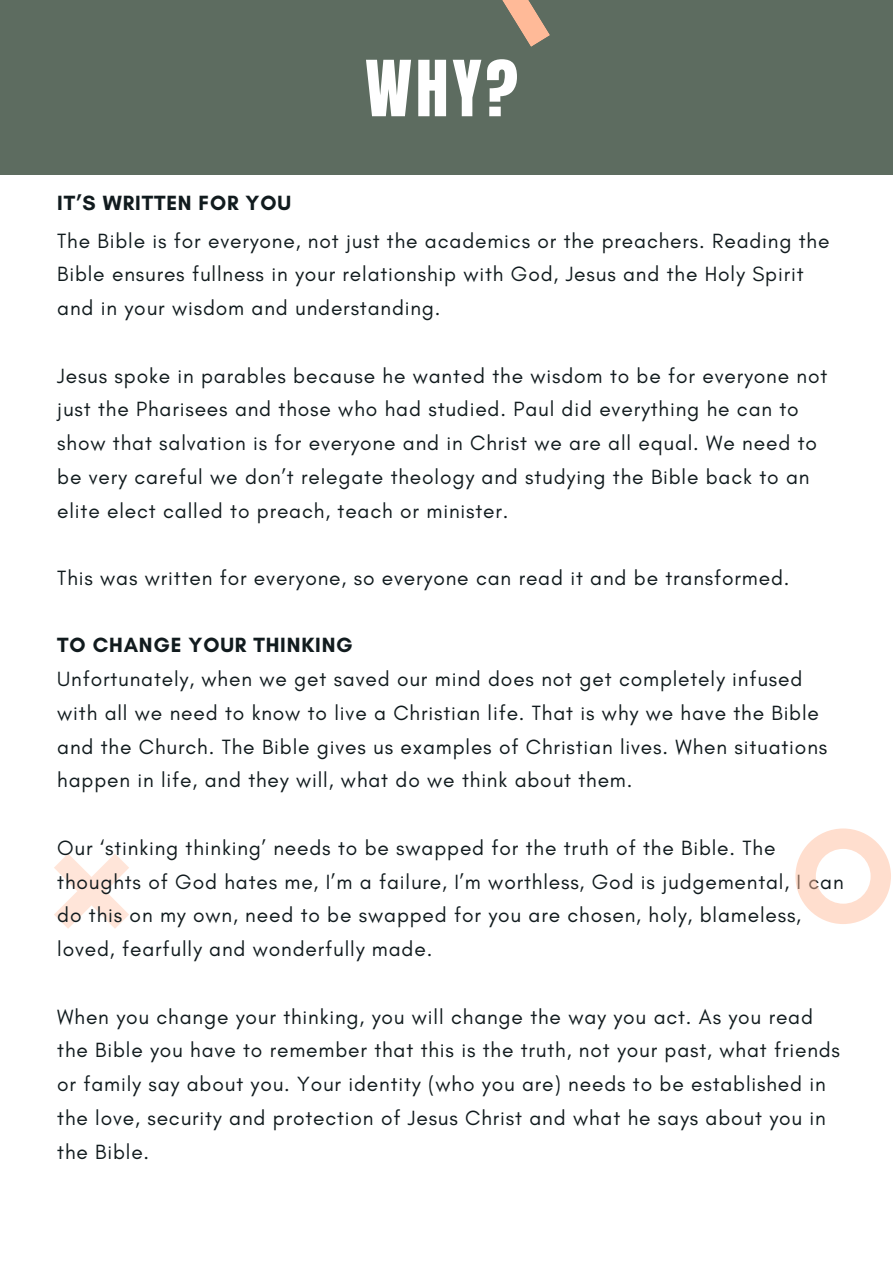
<style>
.page{position:relative;width:893px;height:1264px;background:#fff}
.page>*{position:absolute;margin:0;border:0;box-sizing:border-box;transform-origin:0 0}
.t1{font:65.7px "Anton";color:#fff}
.t2{font:21px/33.8px "Glacial Indifference";letter-spacing:.04em;color:#111b1e}
.t3{font:700 21px "Glacial Indifference";letter-spacing:.04em;color:#111b1e}
</style>
<div class="page">
<svg style="left:54px;top:854px;width:75px;height:74px"></svg>
<div style="left:0;top:0;width:892px;height:175px;background:#5d6c60"></div>
<svg style="left:502px;top:0;width:48px;height:47px"></svg>
<svg style="left:795px;top:828px;width:95px;height:96px"></svg>
<h1 class="t1" style="left:365px;top:41px;width:154px">WHY?</h1>
<p class="t3" style="left:57px;top:190px;width:235px">IT’S WRITTEN FOR YOU</p>
<p class="t2" style="left:57px;top:223px;width:773px">The Bible is for everyone, not just the academics or the preachers. Reading the<br>Bible ensures fullness in your relationship with God, Jesus and the Holy Spirit and in your wisdom and understanding.</p>
<p class="t2" style="left:57px;top:358px;width:771px">Jesus spoke in parables because he wanted the wisdom to be for everyone not just the Pharisees and those who had studied. Paul did everything he can to show that salvation is for everyone and in Christ we are all equal. We need to be very careful we don’t relegate theology and studying the Bible back to an elite elect called to preach, teach or minister.</p>
<p class="t2" style="left:57px;top:560px;width:733px">This was written for everyone, so everyone can read it and be transformed.</p>
<p class="t3" style="left:57px;top:632px;width:297px">TO CHANGE YOUR THINKING</p>
<p class="t2" style="left:57px;top:662px;width:771px">Unfortunately, when we get saved our mind does not get completely infused with all we need to know to live a Christian life. That is why we have the Bible and the Church. The Bible gives us examples of Christian lives. When situations happen in life, and they will, what do we think about them.</p>
<p class="t2" style="left:57px;top:830px;width:788px">Our ‘stinking thinking’ needs to be swapped for the truth of the Bible. The thoughts of God hates me, I’m a failure, I’m worthless, God is judgemental, I can do this on my own, need to be swapped for you are chosen, holy, blameless, loved, fearfully and wonderfully made.</p>
<p class="t2" style="left:57px;top:999px;width:784px">When you change your thinking, you will change the way you act. As you read the Bible you have to remember that this is the truth, not your past, what friends or family say about you. Your identity (who you are) needs to be established in the love, security and protection of Jesus Christ and what he says about you in the Bible.</p>
</div>
